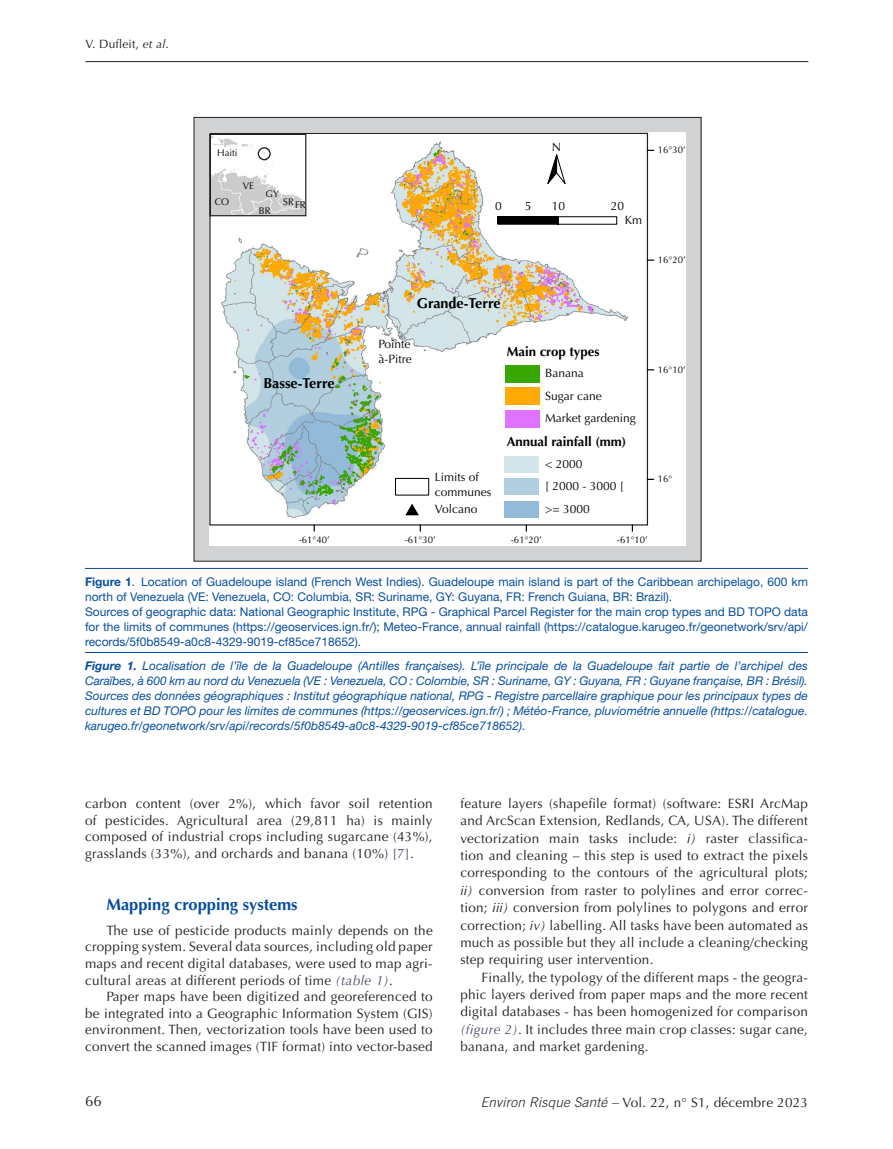
<style>
.page{position:relative;width:893px;height:1149px;background:#fff}
.page>*{position:absolute;margin:0;border:0;box-sizing:border-box;transform-origin:0 0}
.t1{font:700 16.5px "Optima LT Std";color:#094e9e}
.t2{font:15px "Optima LT Std";color:#231f20}
.t3{font:700 14.4px "Optima";color:#000}
.t4{font:13.5px/17.4px "Optima LT Std";letter-spacing:.02em;color:#231f20;text-align:justify}
.t5{font:700 13.2px "Optima";color:#000}
.t6{font:italic 12px/15px "Helvetica Neue LT Std";color:#094e9e;text-align:justify}
.t7{font:12px/15px "Helvetica Neue LT Std";color:#094e9e}
.t8{font:12px/14.4px "Optima";color:#000}
.t9{font:12px "Optima LT Std";letter-spacing:.015em;color:#231f20}
.t10{font:9.6px/17px "Optima";color:#000}
.s1{font-style:italic}
.s2{font-weight:700}
.s3{color:#4f4b6a}
.s4{font-style:italic;color:#4f4b6a}
.s5{font-family:"Trade Gothic LT Std";font-weight:300;font-style:italic}
</style>
<div class="page">
<hr style="left:85px;top:61px;width:723px;height:1px;background:#231f20">
<div style="left:194px;top:117px;width:507px;height:444px;background:#d1d2d4"></div>
<div style="left:209px;top:133px;width:477px;height:412px;background:#fff"></div>
<svg style="left:209px;top:133px;width:440px;height:393px"></svg>
<svg style="left:546px;top:154px;width:20px;height:32px"></svg>
<svg style="left:647px;top:259px;width:7px;height:2px"></svg>
<svg style="left:647px;top:478px;width:7px;height:2px"></svg>
<svg style="left:395px;top:216px;width:222px;height:279px"></svg>
<svg style="left:405px;top:503px;width:14px;height:12px"></svg>
<div style="left:505px;top:364px;width:34px;height:18px;background:#38a700"></div>
<div style="left:505px;top:387px;width:34px;height:18px;background:#ffa904"></div>
<div style="left:505px;top:410px;width:34px;height:18px;background:#df72ff"></div>
<div style="left:505px;top:455px;width:34px;height:17px;background:#d3e5e9"></div>
<div style="left:505px;top:478px;width:34px;height:17px;background:#b2cfdf"></div>
<div style="left:505px;top:501px;width:34px;height:17px;background:#93bad9"></div>
<hr style="left:85px;top:568px;width:723px;height:1px;background:#094e9e">
<hr style="left:85px;top:652px;width:723px;height:1px;background:#094e9e">
<p class="t9" style="left:85px;top:37px;width:85px">V. Dufleit, <span class="s1">et al</span>.</p>
<p class="t10" style="left:217px;top:144px;width:22px">Haiti</p>
<p class="t10" style="left:215px;top:193px;width:16px">CO</p>
<p class="t10" style="left:243px;top:178px;width:13px">VE</p>
<p class="t10" style="left:259px;top:185px;width:21px;text-indent:7px">GY<br>BR</p>
<p class="t10" style="left:283px;top:195px;width:24px">SRFR</p>
<p class="t8" style="left:495px;top:199px;width:8px">0</p>
<p class="t3" style="left:417px;top:294px;width:85px">Grande-Terre</p>
<p class="t8" style="left:552px;top:140px;width:11px">N</p>
<p class="t10" style="left:658px;top:141px;width:29px">16°30’</p>
<p class="t8" style="left:525px;top:199px;width:8px">5</p>
<p class="t8" style="left:552px;top:199px;width:15px">10</p>
<p class="t8" style="left:611px;top:199px;width:15px">20</p>
<p class="t8" style="left:625px;top:212px;width:19px">Km</p>
<p class="t10" style="left:658px;top:251px;width:29px">16°20’</p>
<p class="t3" style="left:263px;top:374px;width:73px">Basse-Terre</p>
<p class="t8" style="left:378px;top:337px;width:35px">Pointe à-Pitre</p>
<p class="t8" style="left:435px;top:470px;width:58px">Limits of communes</p>
<p class="t8" style="left:435px;top:502px;width:44px">Volcano</p>
<p class="t5" style="left:507px;top:343px;width:94px">Main crop types</p>
<p class="t8" style="left:545px;top:361px;width:92px;line-height:22.8px">Banana<br>Sugar cane<br>Market gardening</p>
<p class="t8" style="left:545px;top:456px;width:39px">&lt; 2000</p>
<p class="t8" style="left:545px;top:502px;width:46px">&gt;= 3000</p>
<p class="t5" style="left:507px;top:434px;width:121px">Annual rainfall (mm)</p>
<p class="t8" style="left:545px;top:479px;width:80px">[ 2000 - 3000 [</p>
<p class="t10" style="left:299px;top:531px;width:33px">-61°40’</p>
<p class="t10" style="left:405px;top:531px;width:33px">-61°30’</p>
<p class="t10" style="left:511px;top:531px;width:33px">-61°20’</p>
<p class="t10" style="left:617px;top:531px;width:33px">-61°10’</p>
<p class="t10" style="left:658px;top:361px;width:29px">16°10’</p>
<p class="t10" style="left:658px;top:470px;width:16px">16°</p>
<p class="t7" style="left:85px;top:573px;width:724px"><span class="s2">Figure 1</span>. Location of Guadeloupe island (French West Indies). Guadeloupe main island is part of the Caribbean archipelago, 600 km north of Venezuela (VE: Venezuela, CO: Columbia, SR: Suriname, GY: Guyana, FR: French Guiana, BR: Brazil).<br>Sources of geographic data: National Geographic Institute, RPG - Graphical Parcel Register for the main crop types and BD TOPO data for the limits of communes (https://geoservices.ign.fr/); Meteo-France, annual rainfall (https://catalogue.karugeo.fr/geonetwork/srv/api/ records/5f0b8549-a0c8-4329-9019-cf85ce718652).</p>
<p class="t6" style="left:85px;top:657px;width:724px"><span class="s2">Figure 1.</span> Localisation de l’île de la Guadeloupe (Antilles françaises). L’île principale de la Guadeloupe fait partie de l’archipel des Caraïbes, à 600 km au nord du Venezuela (VE : Venezuela, CO : Colombie, SR : Suriname, GY : Guyana, FR : Guyane française, BR : Brésil).<br>Sources des données géographiques : Institut géographique national, RPG - Registre parcellaire graphique pour les principaux types de cultures et BD TOPO pour les limites de communes (https://geoservices.ign.fr/) ; Météo-France, pluviométrie annuelle (https://catalogue. karugeo.fr/geonetwork/srv/api/records/5f0b8549-a0c8-4329-9019-cf85ce718652).</p>
<p class="t4" style="left:85px;top:795px;width:349px;line-height:16.6px">carbon content (over 2%), which favor soil retention of pesticides. Agricultural area (29,811 ha) is mainly composed of industrial crops including sugarcane (43%), grasslands (33%), and orchards and banana (10%) <span class="s3">[7]</span>.</p>
<p class="t1" style="left:106px;top:894px;width:193px">Mapping cropping systems</p>
<p class="t4" style="left:85px;top:921px;width:349px;line-height:16.6px;text-indent:21px">The use of pesticide products mainly depends on the cropping system. Several data sources, including old paper maps and recent digital databases, were used to map agri&shy;cultural areas at different periods of time <span class="s4">(table 1)</span>.</p>
<p class="t4" style="left:85px;top:988px;width:349px;line-height:16.6px;text-indent:21px">Paper maps have been digitized and georeferenced to be integrated into a Geographic Information System (GIS) environment. Then, vectorization tools have been used to convert the scanned images (TIF format) into vector-based</p>
<p class="t2" style="left:85px;top:1092px;width:18px">66</p>
<p class="t4" style="left:460px;top:794px;width:349px">feature layers (shapefile format) (software: ESRI ArcMap and ArcScan Extension, Redlands, CA, USA). The different vectorization main tasks include: <span class="s1">i)</span> raster classifica&shy;tion and cleaning – this step is used to extract the pixels corresponding to the contours of the agricultural plots; <span class="s1">ii)</span> conversion from raster to polylines and error correc&shy;tion; <span class="s1">iii)</span> conversion from polylines to polygons and error correction; <span class="s1">iv)</span> labelling. All tasks have been automated as much as possible but they all include a cleaning/checking step requiring user intervention.</p>
<p class="t4" style="left:460px;top:968px;width:349px;text-indent:21px">Finally, the typology of the different maps - the geogra&shy;phic layers derived from paper maps and the more recent digital databases - has been homogenized for comparison <span class="s4">(figure 2)</span>. It includes three main crop classes: sugar cane, banana, and market gardening.</p>
<p class="t4" style="left:481px;top:1093px;width:329px"><span class="s5">Environ Risque Santé –</span> Vol. 22, n° S1, décembre 2023</p>
</div>
